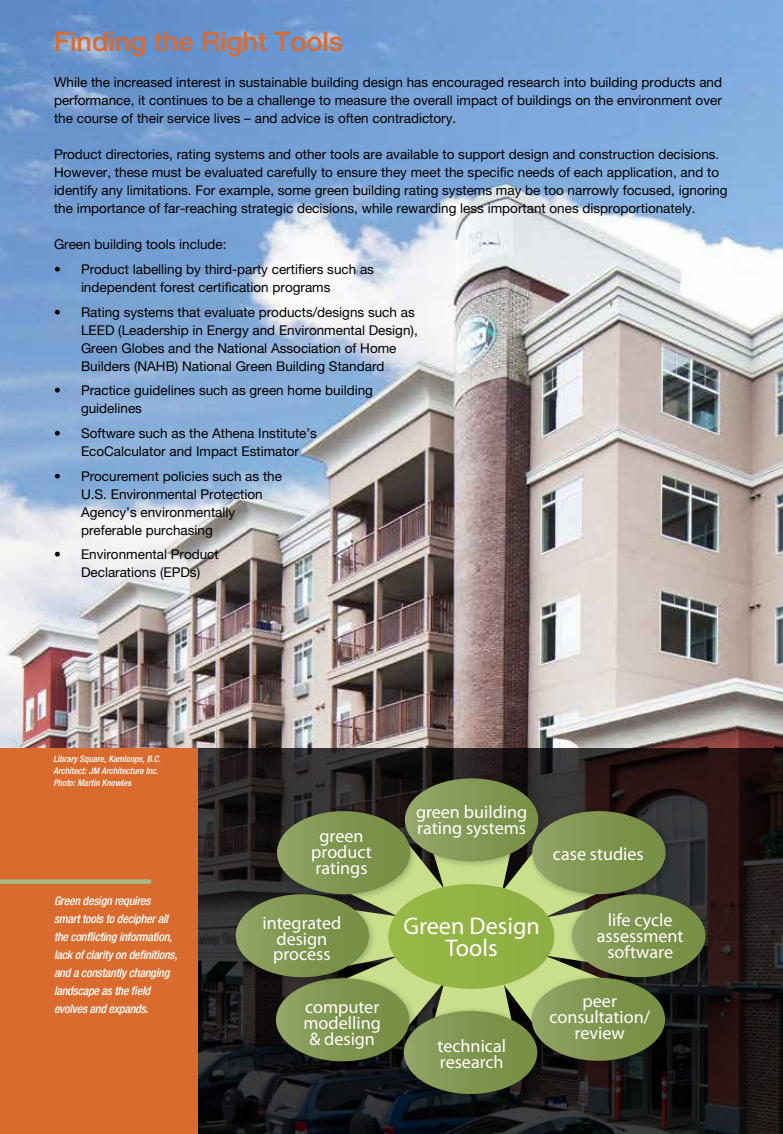
<style>
.page{position:relative;width:783px;height:1134px;background:#fff}
.page>*{position:absolute;margin:0;border:0;box-sizing:border-box;transform-origin:0 0}
.t1{font:500 27px "Helvetica Neue LT Pro";color:#da6b2e}
.t2{font:24.15px/21.1px "Myriad Pro";color:#fff;text-align:center}
.t3{font:18.15px/15.9px "Myriad Pro";color:#fff;text-align:center}
.t4{font:13.5px/18px "Helvetica Neue LT Pro";color:#000}
.t5{font:italic 500 condensed 12px/18px "Helvetica Neue LT Pro";letter-spacing:-.02em;color:#fff}
.t6{font:italic 500 condensed 9px/12px "Helvetica Neue LT Pro";color:#fff}
</style>
<div class="page">
<img style="left:0;top:0;width:783px;height:748px">
<svg style="left:198px;top:748px;width:585px;height:386px;background:#1e1819"></svg>
<div style="left:0;top:748px;width:198px;height:386px;background:#da6b2e"></div>
<div style="left:0;top:879px;width:151px;height:5px;background:#a7b982"></div>
<img style="left:397px;top:771px;width:152px;height:7px">
<img style="left:705px;top:887px;width:11px;height:101px">
<img style="left:397px;top:1094px;width:151px;height:10px">
<img style="left:229px;top:887px;width:7px;height:101px">
<svg style="left:236px;top:778px;width:469px;height:316px;background:#677543"></svg>
<h1 class="t1" style="left:54px;top:25px;width:291px">Finding the Right Tools</h1>
<p class="t4" style="left:54px;top:73px;width:670px;text-align:justify">While the increased interest in sustainable building design has encouraged research into building products and performance, it continues to be a challenge to measure the overall impact of buildings on the environment over the course of their service lives – and advice is often contradictory.</p>
<p class="t4" style="left:54px;top:145px;width:675px">Product directories, rating systems and other tools are available to support design and construction decisions.<br>However, these must be evaluated carefully to ensure they meet the specific needs of each application, and to identify any limitations. For example, some green building rating systems may be too narrowly focused, ignoring the importance of far-reaching strategic decisions, while rewarding less important ones disproportionately.</p>
<p class="t4" style="left:54px;top:235px;width:174px">Green building tools include:</p>
<p class="t4" style="left:81px;top:260px;width:295px;text-indent:-27px">• Product labelling by third-party certifiers such as independent forest certification programs</p>
<p class="t4" style="left:81px;top:303px;width:338px;text-indent:-27px">• Rating systems that evaluate products/designs such as LEED (Leadership in Energy and Environmental Design), Green Globes and the National Association of Home Builders (NAHB) National Green Building Standard</p>
<p class="t4" style="left:81px;top:381px;width:294px;text-indent:-27px">• Practice guidelines such as green home building guidelines</p>
<p class="t4" style="left:81px;top:424px;width:238px;text-indent:-27px">• Software such as the Athena Institute’s<br>EcoCalculator and Impact Estimator</p>
<p class="t4" style="left:81px;top:467px;width:203px;text-indent:-27px">• Procurement policies such as the<br>U.S. Environmental Protection<br>Agency’s environmentally preferable purchasing</p>
<p class="t4" style="left:81px;top:545px;width:139px;text-indent:-27px">• Environmental Product<br>Declarations (EPDs)</p>
<p class="t6" style="left:53px;top:753px;width:109px">Library Square, Kamloops, B.C.<br>Architect: JM Architecture Inc.<br>Photo: Martin Knowles</p>
<p class="t5" style="left:54px;top:892px;width:125px">Green design requires smart tools to decipher all the conflicting information, lack of clarity on definitions, and a constantly changing landscape as the field evolves and expands.</p>
<h3 class="t3" style="left:311px;top:828px;width:62px">green product ratings</h3>
<h3 class="t3" style="left:262px;top:914px;width:80px">integrated design process</h3>
<h3 class="t3" style="left:304px;top:998px;width:79px">computer modelling &amp; design</h3>
<h3 class="t3" style="left:416px;top:804px;width:113px;text-align:left">green building rating systems</h3>
<h3 class="t3" style="left:553px;top:846px;width:92px">case studies</h3>
<h2 class="t2" style="left:404px;top:915px;width:138px">Green Design<br>Tools</h2>
<h3 class="t3" style="left:597px;top:911px;width:88px">life cycle assessment software</h3>
<h3 class="t3" style="left:438px;top:1038px;width:70px;text-align:left">technical research</h3>
<h3 class="t3" style="left:549px;top:993px;width:102px">peer consultation/ review</h3>
</div>
